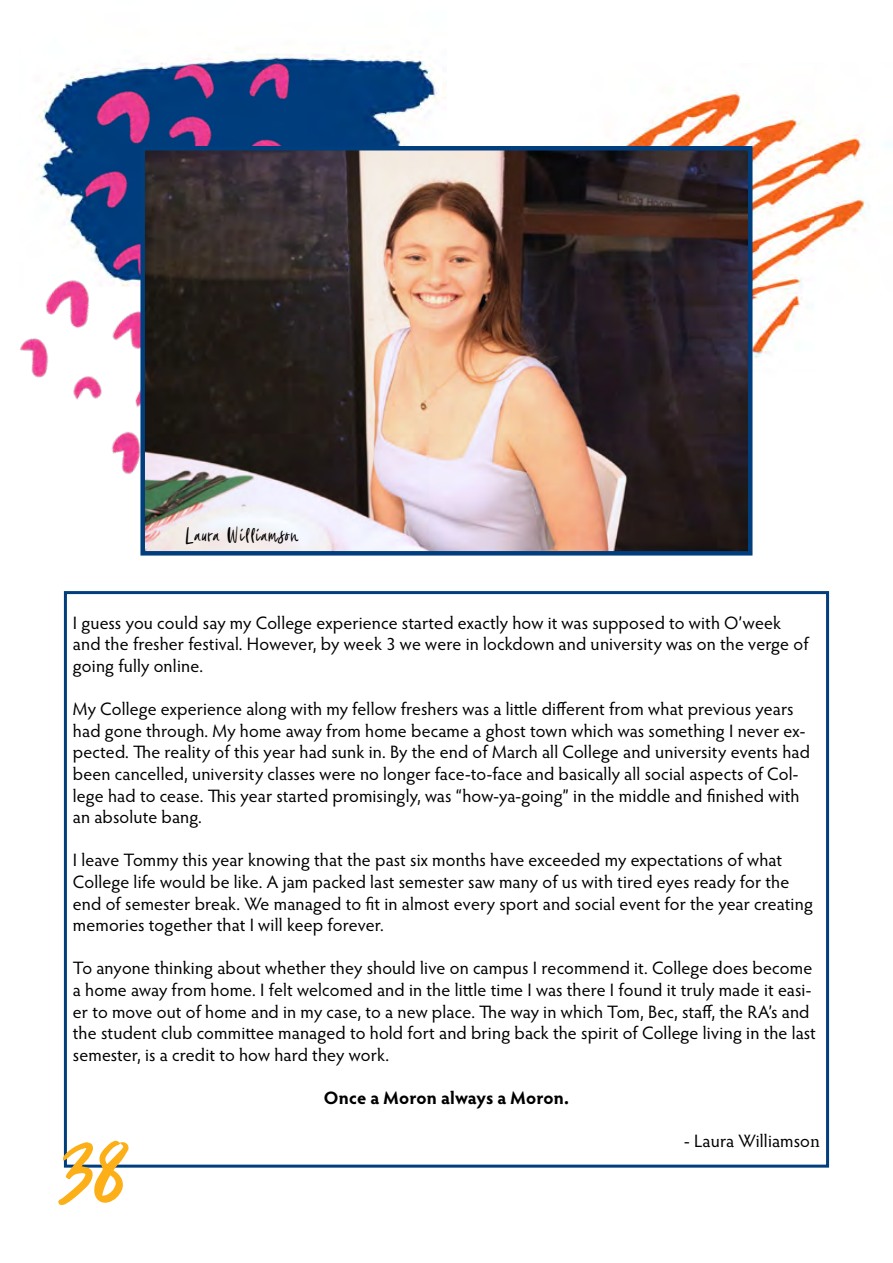
<style>
.page{position:relative;width:893px;height:1263px;background:#fff}
.page>*{position:absolute;margin:0;border:0;box-sizing:border-box;transform-origin:0 0}
.t1{font:115.5px "Aescudos";color:#fcaf17}
.t2{font:18px/21.6px "Hypatia Sans Pro";letter-spacing:.01em;color:#000}
.t3{font:700 18px "Hypatia Sans Pro";letter-spacing:.01em;color:#000}
.t4{font:18px "Aescudos";letter-spacing:.08em;color:#000}
.s1{font-family:"Minion Pro"}
</style>
<div class="page">
<img style="left:625px;top:90px;width:242px;height:339px">
<img style="left:396px;top:56px;width:42px;height:90px">
<img style="left:19px;top:54px;width:377px;height:420px">
<div style="left:64px;top:591px;width:765px;height:576px;border:3px solid #003e7e"></div>
<img style="left:145px;top:151px;width:602px;height:399px">
<div style="left:140px;top:146px;width:612px;height:409px;border:4px solid #003e7e"></div>
<p class="t4" style="left:186px;top:522px;width:113px">Laura Williamson</p>
<p class="t2" style="left:73px;top:611px;width:737px">I guess you could say my College experience started exactly how it was supposed to with O’week and the fresher festival. However, by week 3 we were in lockdown and university was on the verge of going fully online.</p>
<p class="t2" style="left:73px;top:698px;width:739px">My College experience along with my fellow freshers was a little different from what previous years had gone through. My home away from home became a ghost town which was something I never ex&shy;pected. The reality of this year had sunk in. By the end of March all College and university events had been cancelled, university classes were no longer face-to-face and basically all social aspects of Col&shy;lege had to cease. This year started promisingly, was “how-ya-going” in the middle and finished with an absolute bang.</p>
<p class="t2" style="left:73px;top:849px;width:741px">I leave Tommy this year knowing that the past six months have exceeded my expectations of what College life would be like. A jam packed last semester saw many of us with tired eyes ready for the end of semester break. We managed to fit in almost every sport and social event for the year creating memories together that I will keep forever.</p>
<p class="t2" style="left:73px;top:957px;width:744px">To anyone thinking about whether they should live on campus I recommend it. College does become a home away from home. I felt welcomed and in the little time I was there I found it truly made it easi&shy;er to move out of home and in my case, to a new place. The way in which Tom, Bec, staff, the RA’s and the student club committee managed to hold fort and bring back the spirit of College living in the last semester, is a credit to how hard they work.</p>
<p class="t3" style="left:324px;top:1085px;width:246px">Once a Moron always a Moron.</p>
<p class="t2" style="left:684px;top:1130px;width:137px">- Laura Williamso<span class="s1">n</span></p>
<h1 class="t1" style="left:59px;top:1077px;width:68px">38</h1>
</div>
